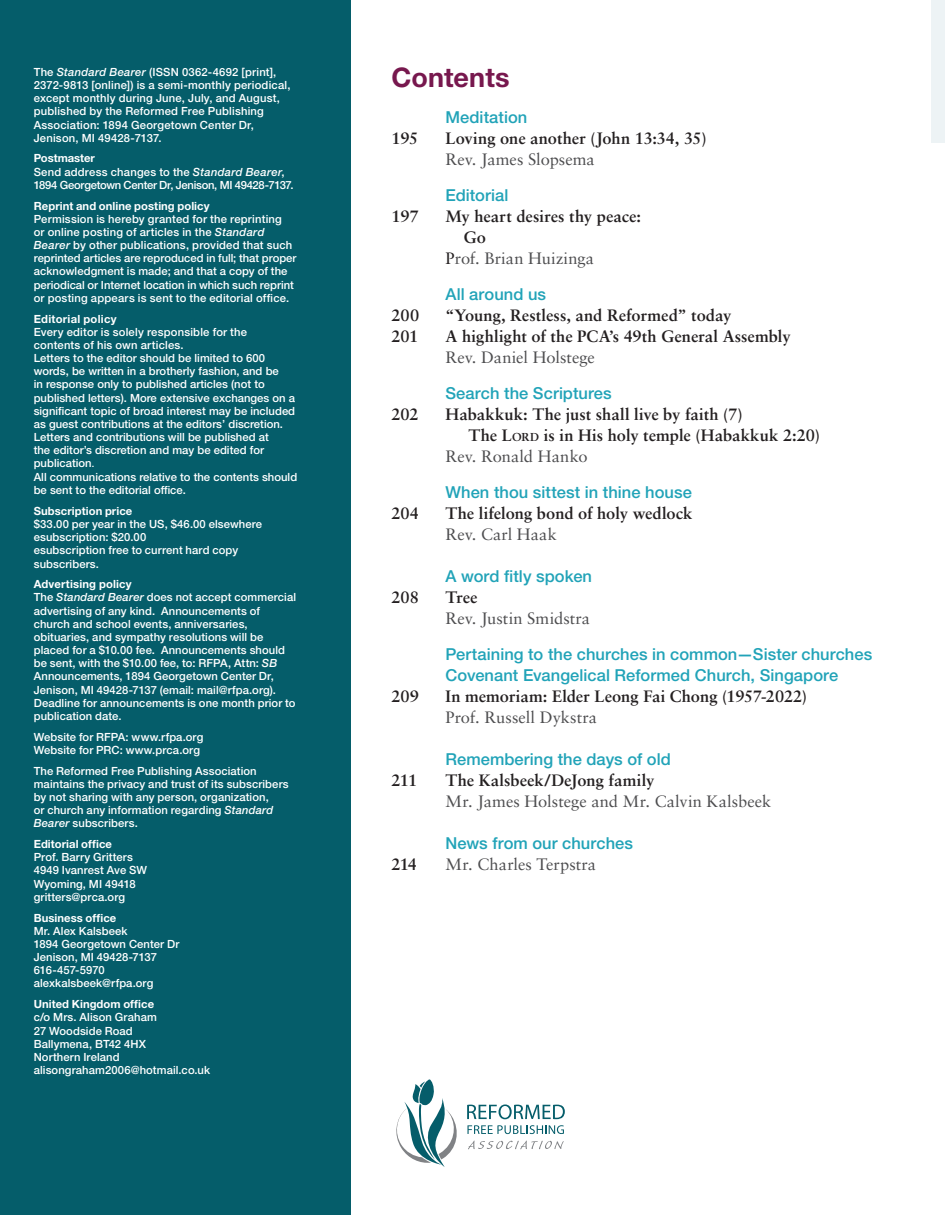
<style>
.page{position:relative;width:945px;height:1215px;background:#fff}
.page>*{position:absolute;margin:0;border:0;box-sizing:border-box;transform-origin:0 0}
.t1{font:700 27px "Helvetica Neue LT Std";color:#77184e}
.t2{font:700 16.5px "Sabon LT Std";color:#231f20}
.t3{font:500 16.5px/21px "Helvetica Neue LT Std";letter-spacing:.005em;color:#21a3b8}
.t4{font:16.5px "Sabon LT Std";letter-spacing:.005em;color:#4d4d4f}
.t5{font:500 11.25px/13.2px "Helvetica Neue LT Std";letter-spacing:.005em;color:#fff}
.t6{font:700 11.25px "Helvetica Neue LT Std";letter-spacing:.005em;color:#fff}
.t7{font:500 11.25px/13.2px "Helvetica Neue LT Std";letter-spacing:-.02em;color:#fff}
.t8{font:700 11.25px "Helvetica Neue LT Std";letter-spacing:.025em;color:#fff}
.s1{font-style:italic}
.s2{font-weight:700}
.s3{font-size:9px}
.s4{color:#231f20}
.s5{font-size:11.55px}
</style>
<div class="page">
<svg style="left:467px;top:1104px;width:98px;height:15px"></svg>
<svg style="left:467px;top:1125px;width:97px;height:9px"></svg>
<svg style="left:468px;top:1141px;width:96px;height:8px"></svg>
<svg style="left:396px;top:1079px;width:61px;height:88px"></svg>
<div style="left:0;top:0;width:351px;height:1215px;background:#055d6a"></div>
<div style="left:932px;top:0;width:13px;height:142px;background:#edf3f5"></div>
<p class="t5" style="left:34px;top:65px;width:258px">The <span class="s1">Standard Bearer</span> (ISSN 0362-4692 [print], 2372-9813 [online]) is a semi-monthly periodical, except monthly during June, July, and August, published by the Reformed Free Publishing Association: 1894 Georgetown Center Dr, Jenison, MI 49428-7137.</p>
<p class="t7" style="left:34px;top:152px;width:261px"><span class="s2">Postmaster<br></span>Send address changes to the <span class="s1">Standard Bearer</span>,<br>1894 Georgetown Center Dr, Jenison, MI 49428-7137.</p>
<p class="t6" style="left:34px;top:199px;width:177px">Reprint and online posting policy</p>
<p class="t5" style="left:34px;top:212px;width:264px">Permission is hereby granted for the reprinting<br>or online posting of articles in the <span class="s1">Standard Bearer</span> by other publications, provided that such reprinted articles are reproduced in full; that proper acknowledgment is made; and that a copy of the periodical or Internet location in which such reprint or posting appears is sent to the editorial office.</p>
<p class="t8" style="left:34px;top:312px;width:84px">Editorial policy</p>
<p class="t5" style="left:34px;top:325px;width:265px">Every editor is solely responsible for the<br>contents of his own articles.<br>Letters to the editor should be limited to 600 words, be written in a brotherly fashion, and be<br>in response only to published articles (not to published letters). More extensive exchanges on a significant topic of broad interest may be included as guest contributions at the editors’ discretion.<br>Letters and contributions will be published at<br>the editor’s discretion and may be edited for publication<span class="s3">.<br></span>All communications relative to the contents should be sent to the editorial office.</p>
<p class="t6" style="left:34px;top:504px;width:100px">Subscription price</p>
<p class="t5" style="left:34px;top:517px;width:230px">$33.00 per year in the US, $46.00 elsewhere esubscription: $20.00<br>esubscription free to current hard copy subscribers.</p>
<p class="t5" style="left:34px;top:578px;width:264px"><span class="s2">Advertising policy<br></span>The <span class="s1">Standard Bearer</span> does not accept commercial advertising of any kind. Announcements of church and school events, anniversaries, obituaries, and sympathy resolutions will be placed for a $10.00 fee. Announcements should be sent, with the $10.00 fee, to: RFPA, Attn: <span class="s1">SB </span>Announcements, 1894 Georgetown Center Dr, Jenison, MI 49428-7137 (email: mail@rfpa.org).<br>Deadline for announcements is one month prior to publication date.</p>
<p class="t5" style="left:34px;top:730px;width:171px">Website for RFPA: www.rfpa.org<br>Website for PRC: www.prca.org</p>
<p class="t5" style="left:34px;top:764px;width:257px">The Reformed Free Publishing Association maintains the privacy and trust of its subscribers by not sharing with any person, organization,<br>or church any information regarding <span class="s1">Standard Bearer</span> subscribers.</p>
<p class="t6" style="left:34px;top:837px;width:80px">Editorial office</p>
<p class="t5" style="left:34px;top:851px;width:115px">Prof. Barry Gritters<br>4949 Ivanrest Ave SW<br>Wyoming, MI 49418 gritters@prca.org</p>
<p class="t6" style="left:34px;top:911px;width:84px">Business office</p>
<p class="t5" style="left:34px;top:924px;width:147px">Mr. Alex Kalsbeek<br>1894 Georgetown Center Dr<br>Jenison, MI 49428-7137<br>616-457-5970 alexkalsbeek@rfpa.org</p>
<p class="t6" style="left:34px;top:997px;width:122px">United Kingdom office</p>
<p class="t5" style="left:34px;top:1011px;width:178px">c/o Mrs. Alison Graham<br>27 Woodside Road<br>Ballymena, BT42 4HX<br>Northern Ireland alisongraham2006@hotmail.co.uk</p>
<h1 class="t1" style="left:392px;top:60px;width:120px">Contents</h1>
<h2 class="t3" style="left:446px;top:106px;width:83px">Meditation</h2>
<h2 class="t2" style="left:391px;top:128px;width:28px">195</h2>
<h2 class="t2" style="left:446px;top:128px;width:263px">Loving one another (John 13:34, 35)</h2>
<h2 class="t4" style="left:446px;top:149px;width:151px">Rev. James Slopsema</h2>
<h2 class="t3" style="left:446px;top:184px;width:64px">Editorial</h2>
<h2 class="t2" style="left:392px;top:206px;width:29px">197</h2>
<h2 class="t2" style="left:446px;top:206px;width:197px">My heart desires thy peace:</h2>
<h2 class="t2" style="left:464px;top:227px;width:24px">Go</h2>
<h2 class="t4" style="left:446px;top:248px;width:150px"><span class="s4">P</span>rof. Brian Huizinga</h2>
<h2 class="t3" style="left:446px;top:283px;width:102px">All around us</h2>
<h2 class="t2" style="left:392px;top:305px;width:29px">200</h2>
<h2 class="t2" style="left:446px;top:305px;width:287px">“Young, Restless, and Reformed” today</h2>
<h2 class="t2" style="left:392px;top:326px;width:28px">201</h2>
<h2 class="t2" style="left:446px;top:326px;width:347px">A highlight of the PCA’s 49th General Assembly</h2>
<h2 class="t4" style="left:446px;top:347px;width:151px">Rev. Daniel Holstege</h2>
<h2 class="t3" style="left:446px;top:382px;width:168px">Search the Scriptures</h2>
<h2 class="t2" style="left:392px;top:404px;width:29px">202</h2>
<h2 class="t2" style="left:446px;top:404px;width:299px">Habakkuk: The just shall live by faith (7)</h2>
<h2 class="t2" style="left:468px;top:425px;width:353px">The L<span class="s5">ord</span> is in His holy temple (Habakkuk 2:20)</h2>
<h2 class="t4" style="left:446px;top:446px;width:144px">Rev. Ronald Hanko</h2>
<h2 class="t3" style="left:446px;top:481px;width:248px">When thou sittest in thine house</h2>
<h2 class="t2" style="left:391px;top:503px;width:29px">204</h2>
<h2 class="t2" style="left:445px;top:503px;width:248px">The lifelong bond of holy wedlock</h2>
<h2 class="t4" style="left:445px;top:524px;width:113px">Rev. Carl Haak</h2>
<h2 class="t3" style="left:445px;top:565px;width:148px">A word fitly spoken</h2>
<h2 class="t2" style="left:391px;top:587px;width:29px">208</h2>
<h2 class="t2" style="left:445px;top:587px;width:34px">Tree</h2>
<h2 class="t4" style="left:445px;top:608px;width:146px">Rev. Justin Smidstra</h2>
<h2 class="t3" style="left:445px;top:643px;width:428px">Pertaining to the churches in common—Sister churches<br>Covenant Evangelical Reformed Church, Singapore</h2>
<h2 class="t2" style="left:391px;top:686px;width:29px">209</h2>
<h2 class="t2" style="left:445px;top:686px;width:363px">In memoriam: Elder Leong Fai Chong (1957-2022)</h2>
<h2 class="t4" style="left:445px;top:707px;width:153px">Prof. Russell Dykstra</h2>
<h2 class="t3" style="left:445px;top:748px;width:227px">Remembering the days of old</h2>
<h2 class="t2" style="left:391px;top:770px;width:27px">211</h2>
<h2 class="t2" style="left:445px;top:770px;width:210px">The Kalsbeek/DeJong family</h2>
<h2 class="t4" style="left:445px;top:791px;width:327px">Mr. James Holstege and Mr. Calvin Kalsbeek</h2>
<h2 class="t3" style="left:445px;top:832px;width:189px">News from our churches</h2>
<h2 class="t2" style="left:391px;top:854px;width:27px">214</h2>
<h2 class="t4" style="left:445px;top:854px;width:152px">Mr. Charles Terpstra</h2>
</div>
